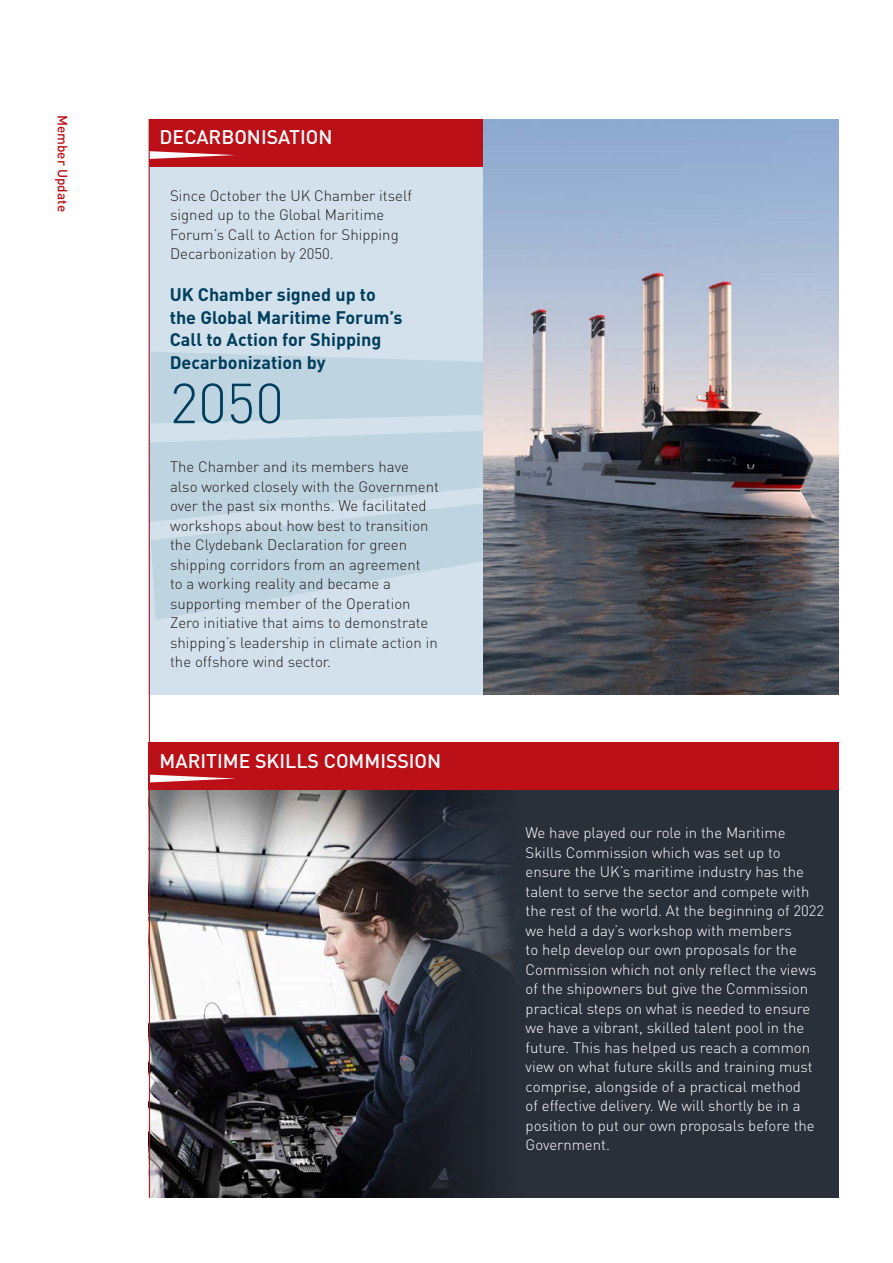
<style>
.page{position:relative;width:893px;height:1263px;background:#fff}
.page>*{position:absolute;margin:0;border:0;box-sizing:border-box;transform-origin:0 0}
._3-Body_copy{font:300 55.5px "DIN";color:#003e5d}
._3-Body_copy-2{font:500 19.5px "DIN";color:#fff}
._3-Body_copy-3{font:700 18px/22.5px "DIN";color:#003e5d}
._3-Body_copy-4{font:300 15px/19.5px "DIN";color:#fff}
._3-Body_copy-5{font:300 15px/19.5px "DIN";color:#231f20}
.t1{font:500 13.5px "DIN";color:#bb1018}
</style>
<div class="page">
<img style="left:150px;top:790px;width:175px;height:407px">
<svg style="left:325px;top:790px;width:514px;height:408px;background:#30343d"></svg>
<div style="left:149px;top:742px;width:690px;height:48px;background:#bb1018"></div>
<svg style="left:150px;top:775px;width:86px;height:7px"></svg>
<div style="left:149px;top:119px;width:690px;height:575px;background:#d2e1eb"></div>
<svg style="left:151px;top:352px;width:332px;height:67px;background:#c0d5e1"></svg>
<svg style="left:150px;top:419px;width:333px;height:103px;fill:#bfd4e1"></svg>
<svg style="left:151px;top:466px;width:332px;height:154px;fill:#bfd4e1"></svg>
<div style="left:149px;top:119px;width:340px;height:47px;background:#bb1018"></div>
<svg style="left:150px;top:151px;width:85px;height:8px"></svg>
<img style="left:483px;top:119px;width:356px;height:575px">
<hr style="left:149px;top:119px;width:1px;height:1079px;background:#bb1018">
<p class="t1" style="left:71px;top:115px;width:99px;rotate:90deg">Member Update</p>
<p class="_3-Body_copy-2" style="left:160px;top:125px;width:174px">DECARBONISATION</p>
<p class="_3-Body_copy-5" style="left:170px;top:185px;width:243px">Since October the UK Chamber itself signed up to the Global Maritime<br>Forum’s Call to Action for Shipping<br>Decarbonization by 2050.</p>
<p class="_3-Body_copy-3" style="left:170px;top:283px;width:234px">UK Chamber signed up to the Global Maritime Forum’s<br>Call to Action for Shipping<br>Decarbonization by</p>
<p class="_3-Body_copy" style="left:170px;top:369px;width:116px">2050</p>
<p class="_3-Body_copy-5" style="left:170px;top:457px;width:270px">The Chamber and its members have also worked closely with the Government over the past six months. We facilitated workshops about how best to transition the Clydebank Declaration for green shipping corridors from an agreement<br>to a working reality and became a supporting member of the Operation Zero initiative that aims to demonstrate shipping’s leadership in climate action in the offshore wind sector.</p>
<p class="_3-Body_copy-2" style="left:160px;top:748px;width:283px">MARITIME SKILLS COMMISSION</p>
<p class="_3-Body_copy-4" style="left:526px;top:823px;width:300px">We have played our role in the Maritime Skills Commission which was set up to ensure the UK’s maritime industry has the talent to serve the sector and compete with the rest of the world. At the beginning of 2022 we held a day’s workshop with members<br>to help develop our own proposals for the Commission which not only reflect the views of the shipowners but give the Commission practical steps on what is needed to ensure we have a vibrant, skilled talent pool in the future. This has helped us reach a common view on what future skills and training must comprise, alongside of a practical method<br>of effective delivery. We will shortly be in a position to put our own proposals before the Government.</p>
</div>
